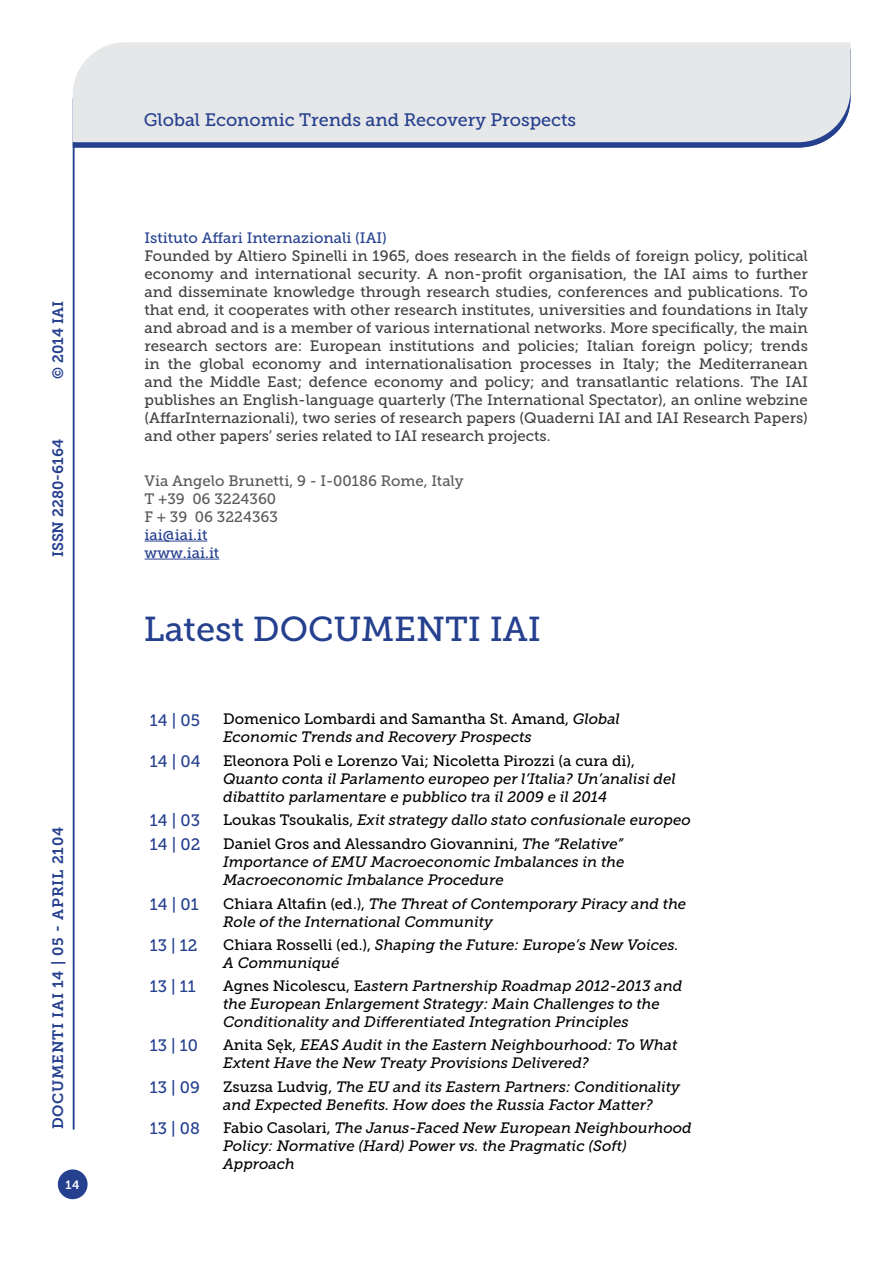
<style>
.page{position:relative;width:893px;height:1263px;background:#fff}
.page>*{position:absolute;margin:0;border:0;box-sizing:border-box;transform-origin:0 0}
.t1{font:34.5px "Museo Slab 500";color:#25408f}
.t2{font:18px "Museo Slab 500";color:#25408f}
.t3{font:16.5px "Museo Slab 500";color:#25408f}
.t4{font:italic 15px/18px "Museo Slab 500";color:#000}
.t5{font:15px/18px "Museo Slab 500";color:#414042;text-align:justify}
.t6{font:15px/18px "Museo Slab 500";color:#58595b}
.t7{font:15px/18px "Museo Slab 500";color:#25408f}
.t8{font:15px "Museo Slab 500";color:#000}
.t9{font:15px "Museo Slab 700";letter-spacing:.05em;color:#25408f}
.t10{font:15px "Museo Slab 700";color:#25408f}
.t11{font:12px "Museo Slab 700";color:#fff}
.s1{font-style:normal}
</style>
<div class="page">
<div style="left:58px;top:1169px;width:30px;height:30px;background:#25408f;border-radius:50%"></div>
<svg style="left:74px;top:142px;width:749px;height:6px;fill:#25408f"></svg>
<div style="left:73px;top:43px;width:777px;height:99px;background:#e6e7e8"></div>
<hr style="left:145px;top:541px;width:62px;height:1px;background:#25408f">
<hr style="left:145px;top:559px;width:74px;height:1px;background:#25408f">
<hr style="left:73px;top:142px;width:1px;height:987px;background:#25408f">
<p class="t9" style="left:50px;top:379px;width:79px;rotate:-90deg">© 2014 IAI</p>
<p class="t10" style="left:50px;top:557px;width:120px;rotate:-90deg">ISSN 2280-6164</p>
<p class="t9" style="left:50px;top:1129px;width:304px;rotate:-90deg">DOCUMENTI IAI 14 | 05 - April 2104</p>
<p class="t11" style="left:66px;top:1178px;width:16px">14</p>
<p class="t2" style="left:144px;top:110px;width:434px">Global Economic Trends and Recovery Prospects</p>
<p class="t7" style="left:145px;top:229px;width:244px">Istituto Affari Internazionali (IAI)</p>
<p class="t5" style="left:145px;top:247px;width:665px">Founded by Altiero Spinelli in 1965, does research in the fields of foreign policy, political economy and international security. A non-profit organisation, the IAI aims to further and disseminate knowledge through research studies, conferences and publications. To that end, it cooperates with other research institutes, universities and foundations in Italy and abroad and is a member of various international networks. More specifically, the main research sectors are: European institutions and policies; Italian foreign policy; trends in the global economy and internationalisation processes in Italy; the Mediterranean and the Middle East; defence economy and policy; and transatlantic relations. The IAI publishes an English-language quarterly (The International Spectator), an online webzine (AffarInternazionali), two series of research papers (Quaderni IAI and IAI Research Papers) and other papers’ series related to IAI research projects.</p>
<p class="t6" style="left:145px;top:471px;width:321px">Via Angelo Brunetti, 9 - I-00186 Rome, Italy<br>T +39 06 3224360<br>F + 39 06 3224363</p>
<p class="t7" style="left:145px;top:525px;width:76px">iai@iai.it www.iai.it</p>
<h1 class="t1" style="left:144px;top:610px;width:215px">Latest Documenti</h1>
<h1 class="t1" style="left:490px;top:610px;width:53px">IAI</h1>
<p class="t3" style="left:150px;top:711px;width:52px">14 | 05</p>
<p class="t4" style="left:223px;top:710px;width:398px"><span class="s1">Domenico Lombardi and Samantha St. Amand,</span> Global<br>Economic Trends and Recovery Prospects</p>
<p class="t3" style="left:150px;top:752px;width:52px">14 | 04</p>
<p class="t8" style="left:223px;top:752px;width:413px">Eleonora Poli e Lorenzo Vai; Nicoletta Pirozzi (a cura di),</p>
<p class="t4" style="left:223px;top:770px;width:454px">Quanto conta il Parlamento europeo per l’Italia? Un’analisi del dibattito parlamentare e pubblico tra il 2009 e il 2014</p>
<p class="t3" style="left:150px;top:811px;width:52px">14 | 03</p>
<p class="t4" style="left:223px;top:811px;width:469px"><span class="s1">Loukas Tsoukalis,</span> Exit strategy dallo stato confusionale europeo</p>
<p class="t3" style="left:150px;top:835px;width:52px">14 | 02</p>
<p class="t4" style="left:223px;top:835px;width:403px;text-align:justify"><span class="s1">Daniel Gros and Alessandro Giovannini,</span> The “Relative” Importance of EMU Macroeconomic Imbalances in the Macroeconomic Imbalance Procedure</p>
<p class="t3" style="left:150px;top:895px;width:50px">14 | 01</p>
<p class="t4" style="left:223px;top:894px;width:465px"><span class="s1">Chiara Altafin (ed.),</span> The Threat of Contemporary Piracy and the<br>Role of the International Community</p>
<p class="t3" style="left:150px;top:936px;width:49px">13 | 12</p>
<p class="t4" style="left:223px;top:936px;width:457px"><span class="s1">Chiara Rosselli (ed.),</span> Shaping the Future: Europe’s New Voices.<br>A Communiqué</p>
<p class="t3" style="left:150px;top:977px;width:47px">13 | 11</p>
<p class="t4" style="left:223px;top:977px;width:461px"><span class="s1">Agnes Nicolescu, E</span>astern Partnership Roadmap 2012-2013 and the European Enlargement Strategy: Main Challenges to the<br>Conditionality and Differentiated Integration Principles</p>
<p class="t3" style="left:150px;top:1036px;width:50px">13 | 10</p>
<p class="t4" style="left:223px;top:1036px;width:456px"><span class="s1">Anita Sęk,</span> EEAS Audit in the Eastern Neighbourhood: To What<br>Extent Have the New Treaty Provisions Delivered?</p>
<p class="t3" style="left:150px;top:1078px;width:52px">13 | 09</p>
<p class="t4" style="left:223px;top:1077px;width:458px"><span class="s1">Zsuzsa Ludvig,</span> The EU and its Eastern Partners: Conditionality and Expected Benefits. How does the Russia Factor Matter?</p>
<p class="t3" style="left:150px;top:1119px;width:52px">13 | 08</p>
<p class="t4" style="left:223px;top:1119px;width:470px"><span class="s1">Fabio Casolari,</span> The Janus-Faced New European Neighbourhood<br>Policy: Normative (Hard) Power vs. the Pragmatic (Soft)<br>Approach</p>
</div>
